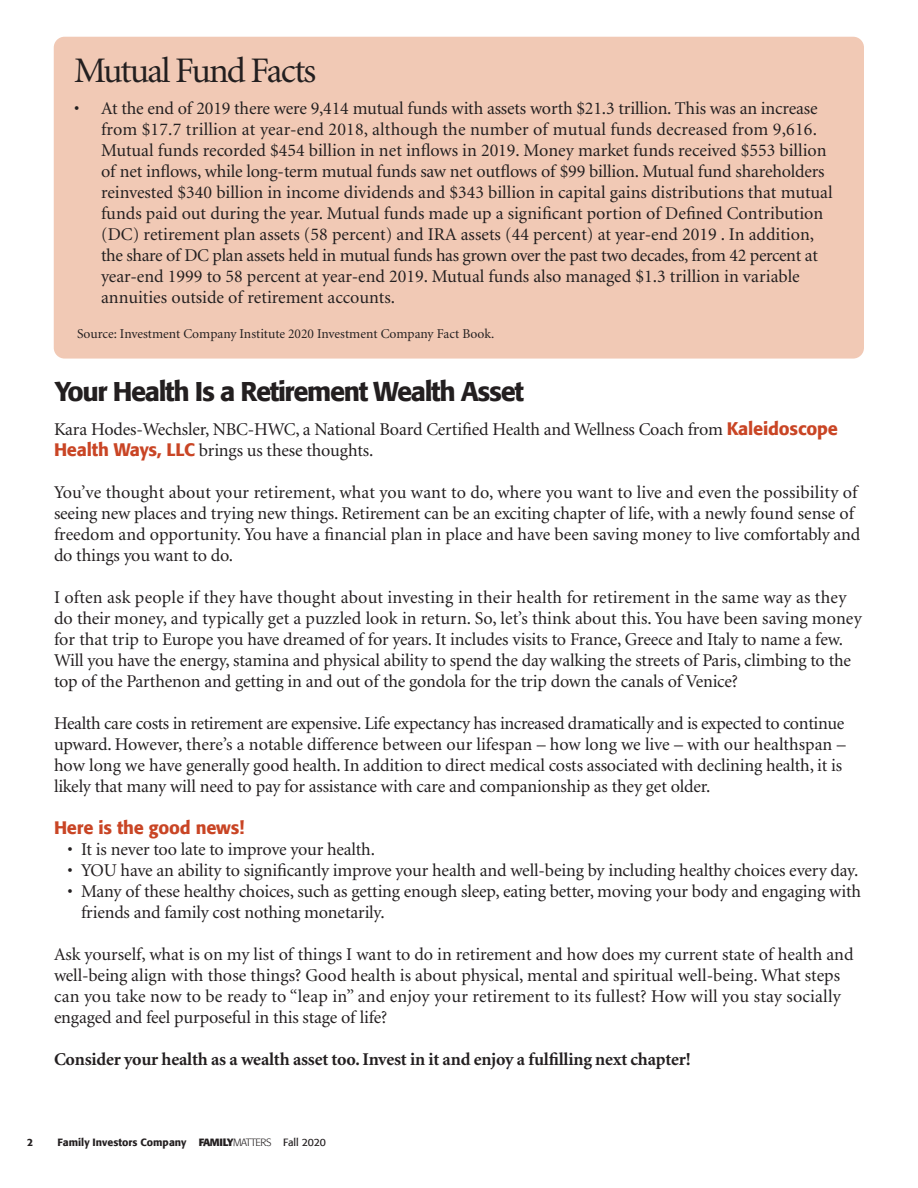
<style>
.page{position:relative;width:918px;height:1188px;background:#fff}
.page>*{position:absolute;margin:0;border:0;box-sizing:border-box;transform-origin:0 0}
.title_3_color{font:36px "Minion";letter-spacing:-.05em;color:#231f20}
.t1{font:500 27px "Formata";letter-spacing:-.05em;color:#231f20}
.t2{font:18px/21px "Minion";letter-spacing:-.01em;color:#231f20}
.t3{font:700 18px "Minion";letter-spacing:-.01em;color:#231f20}
.t4{font:500 18px "Formata";letter-spacing:-.01em;color:#c94525}
.t5{font:13.5px "Minion";color:#231f20}
.t6{font:500 10.5px "Formata";color:#231f20}
.s1{font-family:"Formata";font-weight:500;color:#c94525}
.s2{font-weight:700}
.s3{font-weight:300}
.s4{font-weight:400}
</style>
<div class="page">
<div style="left:54px;top:37px;width:810px;height:322px;background:#f1c9b5;border-radius:11px"></div>
<p class="title_3_color" style="left:74px;top:53px;width:244px">Mutual Fund Facts</p>
<p class="t2" style="left:101px;top:98px;width:733px;text-indent:-27px">• At the end of 2019 there were 9,414 mutual funds with assets worth $21.3 trillion. This was an increase from $17.7 trillion at year-end 2018, although the number of mutual funds decreased from 9,616.<br>Mutual funds recorded $454 billion in net inflows in 2019. Money market funds received $553 billion of net inflows, while long-term mutual funds saw net outflows of $99 billion. Mutual fund shareholders reinvested $340 billion in income dividends and $343 billion in capital gains distributions that mutual funds paid out during the year. Mutual funds made up a significant portion of Defined Contribution (DC) retirement plan assets (58 percent) and IRA assets (44 percent) at year-end 2019 . In addition, the share of DC plan assets held in mutual funds has grown over the past two decades, from 42 percent at year-end 1999 to 58 percent at year-end 2019. Mutual funds also managed $1.3 trillion in variable annuities outside of retirement accounts.</p>
<p class="t5" style="left:77px;top:327px;width:419px">Source: Investment Company Institute 2020 Investment Company Fact Book.</p>
<p class="t1" style="left:55px;top:374px;width:471px">Your Health Is a Retirement Wealth Asset</p>
<p class="t2" style="left:54px;top:419px;width:785px">Kara Hodes-Wechsler, NBC-HWC, a National Board Certified Health and Wellness Coach from <span class="s1">Kaleidoscope<br>Health Ways, LLC</span> brings us these thoughts.</p>
<p class="t2" style="left:54px;top:482px;width:808px">You’ve thought about your retirement, what you want to do, where you want to live and even the possibility of seeing new places and trying new things. Retirement can be an exciting chapter of life, with a newly found sense of freedom and opportunity. You have a financial plan in place and have been saving money to live comfortably and do things you want to do.</p>
<p class="t2" style="left:54px;top:587px;width:809px">I often ask people if they have thought about investing in their health for retirement in the same way as they do their money, and typically get a puzzled look in return. So, let’s think about this. You have been saving money for that trip to Europe you have dreamed of for years. It includes visits to France, Greece and Italy to name a few.<br>Will you have the energy, stamina and physical ability to spend the day walking the streets of Paris, climbing to the top of the Parthenon and getting in and out of the gondola for the trip down the canals of Venice?</p>
<p class="t2" style="left:54px;top:713px;width:793px">Health care costs in retirement are expensive. Life expectancy has increased dramatically and is expected to continue upward. However, there’s a notable difference between our lifespan – how long we live – with our healthspan – how long we have generally good health. In addition to direct medical costs associated with declining health, it is likely that many will need to pay for assistance with care and companionship as they get older.</p>
<p class="t4" style="left:54px;top:817px;width:192px">Here is the good news!</p>
<p class="t2" style="left:68px;top:839px;width:309px">• It is never too late to improve your health.</p>
<p class="t2" style="left:68px;top:860px;width:792px">• YOU have an ability to significantly improve your health and well-being by including healthy choices every day.</p>
<p class="t2" style="left:81px;top:881px;width:782px;text-indent:-14px">• Many of these healthy choices, such as getting enough sleep, eating better, moving your body and engaging with friends and family cost nothing monetarily.</p>
<p class="t2" style="left:54px;top:944px;width:801px">Ask yourself, what is on my list of things I want to do in retirement and how does my current state of health and well-being align with those things? Good health is about physical, mental and spiritual well-being. What steps can you take now to be ready to “leap in” and enjoy your retirement to its fullest? How will you stay socially</p>
<p class="t2" style="left:54px;top:1007px;width:335px">engaged and feel purposeful in this stage of life?</p>
<p class="t3" style="left:54px;top:1050px;width:638px">Consider your health as a wealth asset too. Invest in it and enjoy a fulfilling next chapter!</p>
<p class="t6" style="left:27px;top:1136px;width:8px">2</p>
<p class="t6" style="left:58px;top:1136px;width:270px">Family Investors Company <span class="s2">FAMILY</span><span class="s3">MATTERS</span> <span class="s4">Fall 2020</span></p>
</div>
